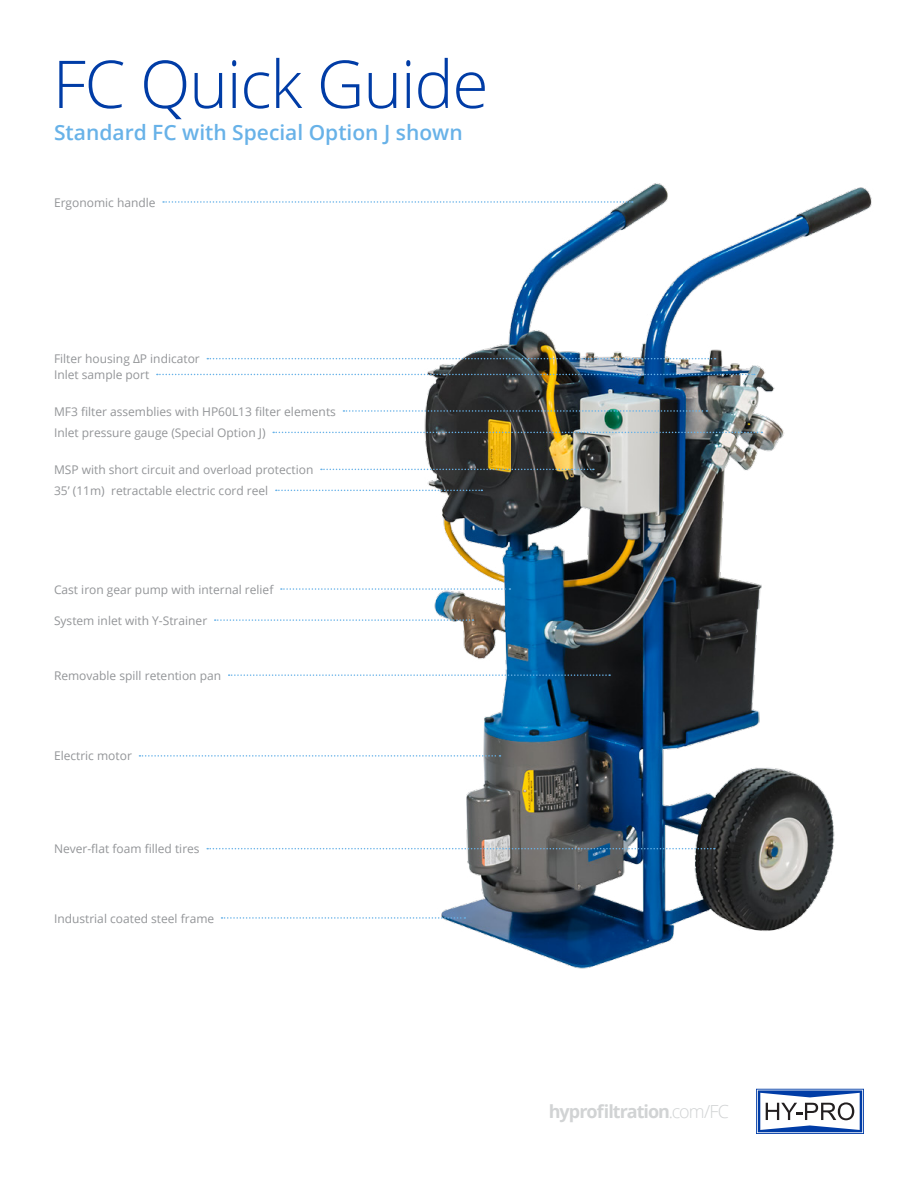
<style>
.page{position:relative;width:918px;height:1188px;background:#fff}
.page>*{position:absolute;margin:0;border:0;box-sizing:border-box;transform-origin:0 0}
.t1{font:300 66px "Open Sans";letter-spacing:-.02em;color:#003ca6}
.t2{font:600 21px "Open Sans";color:#68b2e8}
.t3{font:700 18px "Open Sans";letter-spacing:-.055em;color:#d1d3d4}
.t4{font:12px/21.5px "Open Sans";color:#939598}
.s1{font-weight:300}
</style>
<div class="page">
<img style="left:400px;top:183px;width:472px;height:786px">
<svg style="left:321px;top:469px;width:273px;height:1px"></svg>
<svg style="left:343px;top:410px;width:364px;height:2px"></svg>
<svg style="left:273px;top:432px;width:489px;height:1px"></svg>
<svg style="left:157px;top:374px;width:598px;height:1px"></svg>
<svg style="left:207px;top:358px;width:509px;height:1px"></svg>
<svg style="left:276px;top:490px;width:206px;height:1px"></svg>
<svg style="left:163px;top:201px;width:470px;height:2px"></svg>
<svg style="left:215px;top:619px;width:259px;height:2px"></svg>
<svg style="left:281px;top:588px;width:229px;height:2px"></svg>
<svg style="left:229px;top:674px;width:381px;height:2px"></svg>
<svg style="left:139px;top:755px;width:361px;height:2px"></svg>
<svg style="left:207px;top:848px;width:508px;height:1px"></svg>
<svg style="left:222px;top:917px;width:243px;height:2px"></svg>
<svg style="left:756px;top:1089px;width:108px;height:45px"></svg>
<h1 class="t1" style="left:53px;top:39px;width:437px">FC Quick Guide</h1>
<h2 class="t2" style="left:54px;top:118px;width:410px">Standard FC with Special Option J shown</h2>
<p class="t4" style="left:54px;top:191px;width:103px">Ergonomic handle</p>
<p class="t4" style="left:54px;top:348px;width:147px">Filter housing ∆P indicator</p>
<p class="t4" style="left:54px;top:364px;width:97px">Inlet sample port</p>
<p class="t4" style="left:54px;top:400px;width:283px">MF3 filter assemblies with HP60L13 filter elements<br>Inlet pressure gauge (Special Option J)</p>
<p class="t4" style="left:54px;top:459px;width:261px">MSP with short circuit and overload protection</p>
<p class="t4" style="left:54px;top:480px;width:216px">35’ (11m) retractable electric cord reel</p>
<p class="t4" style="left:54px;top:578px;width:221px">Cast iron gear pump with internal relief</p>
<p class="t4" style="left:54px;top:609px;width:155px">System inlet with Y-Strainer</p>
<p class="t4" style="left:54px;top:664px;width:169px">Removable spill retention pan</p>
<p class="t4" style="left:54px;top:745px;width:79px">Electric motor</p>
<p class="t4" style="left:54px;top:838px;width:147px">Never-flat foam filled tires</p>
<p class="t4" style="left:54px;top:907px;width:162px">Industrial coated steel frame</p>
<h3 class="t3" style="left:549px;top:1099px;width:182px">hyprofiltration<span class="s1">.com/FC</span></h3>
</div>
